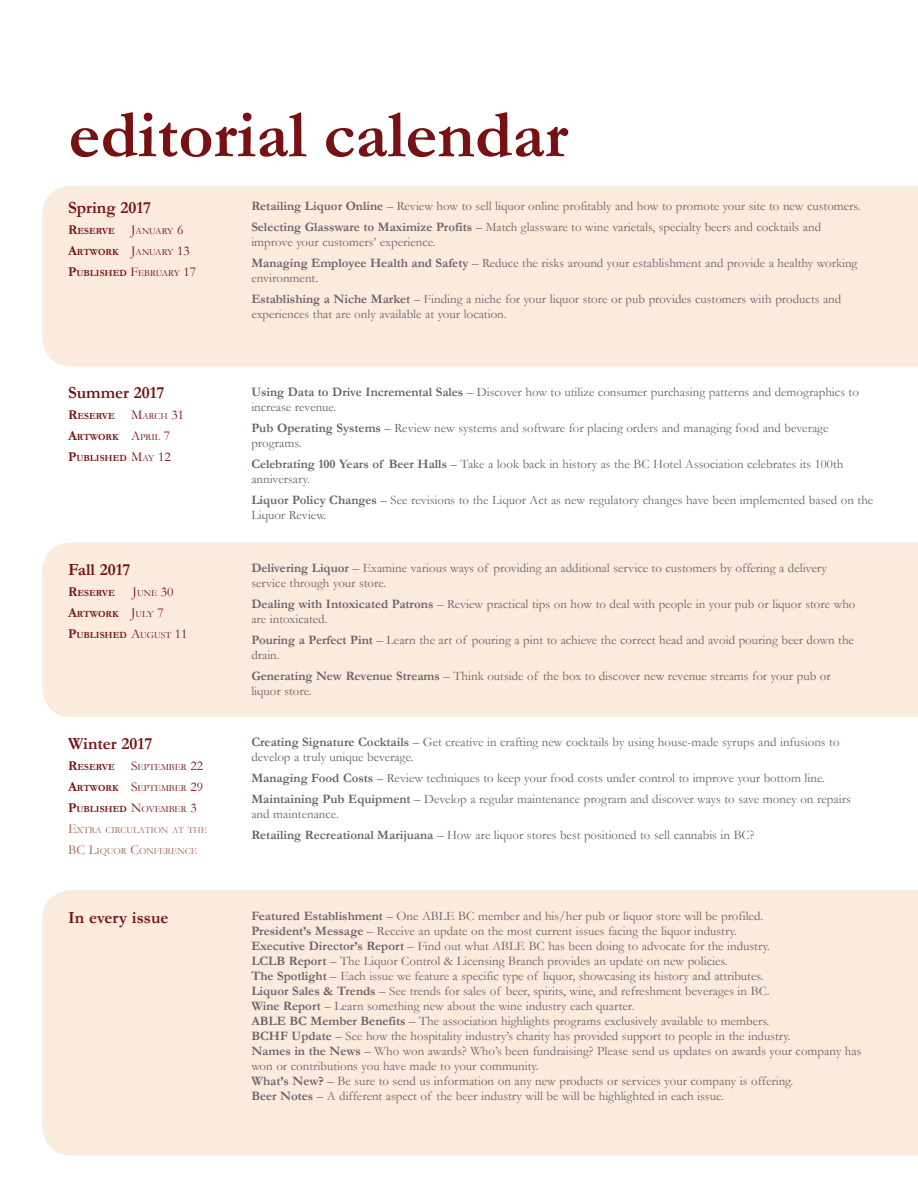
<style>
.page{position:relative;width:918px;height:1188px;background:#fff}
.page>*{position:absolute;margin:0;border:0;box-sizing:border-box;transform-origin:0 0}
.t1{font:700 67.95px "Garamond";color:#761213}
.t2{font:700 17.1px "Garamond";color:#761213}
.t3{font:13.5px "Garamond";color:#761213}
.t4{font:12.9px/15px "Garamond";color:#6b6169}
.t5{font:700 9.45px "Garamond";color:#761213}
.t6{font:9.45px "Garamond";color:#a26251}
.t7{font:9.45px "Garamond";color:#761213}
.s1{font-size:13.5px}
.s2{font-weight:400;font-size:13.5px}
.s3{font-weight:400}
.s4{font-weight:700}
.s5{font-size:9.45px}
.s6{font-weight:700;font-size:13.5px}
</style>
<div class="page">
<div style="left:42px;top:186px;width:876px;height:181px;background:#fbebdd"></div>
<div style="left:42px;top:542px;width:876px;height:175px;background:#fbebdd"></div>
<div style="left:42px;top:890px;width:876px;height:266px;background:#fbebdd"></div>
<h1 class="t1" style="left:69px;top:89px;width:501px">editorial calendar</h1>
<h2 class="t2" style="left:68px;top:196px;width:85px">Spring 2017</h2>
<p class="t5" style="left:68px;top:224px;width:117px"><span class="s1">R</span>ESERVE <span class="s2">J</span><span class="s3">ANUARY</span> <span class="s2">6</span></p>
<p class="t5" style="left:68px;top:245px;width:123px"><span class="s1">A</span>RTWORK <span class="s2">J</span><span class="s3">ANUARY</span> <span class="s2">13</span></p>
<p class="t5" style="left:68px;top:266px;width:130px"><span class="s1">P</span>UBLISHED <span class="s2">F</span><span class="s3">EBRUARY</span> <span class="s2">17</span></p>
<p class="t4" style="left:251px;top:195px;width:611px;line-height:21px"><span class="s4">Retailing Liquor Online</span> – Review how to sell liquor online profitably and how to promote your site to new customers.<br><span class="s4">Selecting Glassware to Maximize Profits</span> – Match glassware to wine varietals, specialty beers and cocktails and</p>
<p class="t4" style="left:251px;top:231px;width:608px;line-height:21px">improve your customers’ experience.<br><span class="s4">Managing Employee Health and Safety</span> – Reduce the risks around your establishment and provide a healthy working</p>
<p class="t4" style="left:251px;top:267px;width:592px;line-height:21px">environment.<br><span class="s4">Establishing a Niche Market</span> – Finding a niche for your liquor store or pub provides customers with products and</p>
<p class="t4" style="left:251px;top:306px;width:257px">experiences that are only available at your location.</p>
<h2 class="t2" style="left:68px;top:381px;width:98px">Summer 2017</h2>
<p class="t5" style="left:68px;top:410px;width:117px"><span class="s1">R</span>ESERVE <span class="s2">M</span><span class="s3">ARCH</span> <span class="s2">31</span></p>
<p class="t5" style="left:68px;top:431px;width:104px"><span class="s1">A</span>RTWORK <span class="s2">A</span><span class="s3">PRIL</span> <span class="s2">7</span></p>
<p class="t5" style="left:68px;top:452px;width:104px"><span class="s1">P</span>UBLISHED <span class="s2">M</span><span class="s3">AY</span> <span class="s2">12</span></p>
<p class="t4" style="left:251px;top:384px;width:609px"><span class="s4">Using Data to Drive Incremental Sales</span> – Discover how to utilize consumer purchasing patterns and demographics to increase revenue.</p>
<p class="t4" style="left:251px;top:420px;width:579px"><span class="s4">Pub Operating Systems</span> – Review new systems and software for placing orders and managing food and beverage programs.</p>
<p class="t4" style="left:251px;top:456px;width:594px"><span class="s4">Celebrating 100 Years of Beer Halls</span> – Take a look back in history as the BC Hotel Association celebrates its 100th anniversary.</p>
<p class="t4" style="left:251px;top:492px;width:624px"><span class="s4">Liquor Policy Changes</span> – See revisions to the Liquor Act as new regulatory changes have been implemented based on the<br>Liquor Review.</p>
<h2 class="t2" style="left:68px;top:558px;width:64px">Fall 2017</h2>
<p class="t5" style="left:68px;top:587px;width:48px"><span class="s1">R</span>ESERVE</p>
<p class="t3" style="left:133px;top:583px;width:43px">J<span class="s5">UNE</span> 30</p>
<p class="t5" style="left:68px;top:608px;width:97px"><span class="s1">A</span>RTWORK <span class="s2">J</span><span class="s3">ULY</span> <span class="s2">7</span></p>
<p class="t5" style="left:68px;top:629px;width:121px"><span class="s1">P</span>UBLISHED <span class="s2">A</span><span class="s3">UGUST</span> <span class="s2">11</span></p>
<h2 class="t2" style="left:68px;top:732px;width:86px">Winter 2017</h2>
<p class="t7" style="left:68px;top:761px;width:137px"><span class="s6">R</span><span class="s4">ESERVE</span> <span class="s1">S</span> EPTEMBER <span class="s1">22</span></p>
<p class="t7" style="left:68px;top:782px;width:137px"><span class="s6">A</span><span class="s4">RTWORK</span> <span class="s1">S</span> EPTEMBER <span class="s1">29</span></p>
<p class="t5" style="left:68px;top:802px;width:130px"><span class="s1">P</span>UBLISHED <span class="s2">N</span><span class="s3">OVEMBER</span> <span class="s2">3</span></p>
<p class="t6" style="left:68px;top:824px;width:140px"><span class="s1">E</span>XTRA CIRCULATION AT THE</p>
<p class="t6" style="left:68px;top:845px;width:130px"><span class="s1">BC L</span>IQUOR <span class="s1">C</span>ONFERENCE</p>
<p class="t4" style="left:251px;top:560px;width:577px"><span class="s4">Delivering Liquor</span> – Examine various ways of providing an additional service to customers by offering a delivery service through your store.</p>
<p class="t4" style="left:251px;top:596px;width:606px"><span class="s4">Dealing with Intoxicated Patrons</span> – Review practical tips on how to deal with people in your pub or liquor store who are intoxicated.</p>
<p class="t4" style="left:251px;top:632px;width:604px"><span class="s4">Pouring a Perfect Pint</span> – Learn the art of pouring a pint to achieve the correct head and avoid pouring beer down the drain.</p>
<p class="t4" style="left:251px;top:668px;width:581px"><span class="s4">Generating New Revenue Streams</span> – Think outside of the box to discover new revenue streams for your pub or liquor store.</p>
<p class="t4" style="left:251px;top:734px;width:590px"><span class="s4">Creating Signature Cocktails</span> – Get creative in crafting new cocktails by using house-made syrups and infusions to develop a truly unique beverage.</p>
<p class="t4" style="left:251px;top:767px;width:601px;line-height:21px"><span class="s4">Managing Food Costs</span> – Review techniques to keep your food costs under control to improve your bottom line.<br><span class="s4">Maintaining Pub Equipment</span> – Develop a regular maintenance program and discover ways to save money on repairs</p>
<p class="t4" style="left:251px;top:803px;width:505px;line-height:21px">and maintenance.<br><span class="s4">Retailing Recreational Marijuana</span> – How are liquor stores best positioned to sell cannabis in BC?</p>
<h2 class="t2" style="left:68px;top:906px;width:102px">In every issue</h2>
<p class="t4" style="left:251px;top:908px;width:612px"><span class="s4">Featured Establishment</span> – One ABLE BC member and his/her pub or liquor store will be profiled.<br><span class="s4">President’s Message</span> – Receive an update on the most current issues facing the liquor industry.<br><span class="s4">Executive Director’s Report</span> – Find out what ABLE BC has been doing to advocate for the industry.<br><span class="s4">LCLB Report</span> – The Liquor Control &amp; Licensing Branch provides an update on new policies.<br><span class="s4">The Spotlight</span> – Each issue we feature a specific type of liquor, showcasing its history and attributes.<br><span class="s4">Liquor Sales &amp; Trends</span> – See trends for sales of beer, spirits, wine, and refreshment beverages in BC.<br><span class="s4">Wine Report</span> – Learn something new about the wine industry each quarter.<br><span class="s4">ABLE BC Member Benefits</span> – The association highlights programs exclusively available to members.<br><span class="s4">BCHF Update</span> – See how the hospitality industry’s charity has provided support to people in the industry.<br><span class="s4">Names in the News</span> – Who won awards? Who’s been fundraising? Please send us updates on awards your company has won or contributions you have made to your community.<br><span class="s4">What’s New?</span> – Be sure to send us information on any new products or services your company is offering.<br><span class="s4">Beer Notes</span> – A different aspect of the beer industry will be will be highlighted in each issue.</p>
</div>
